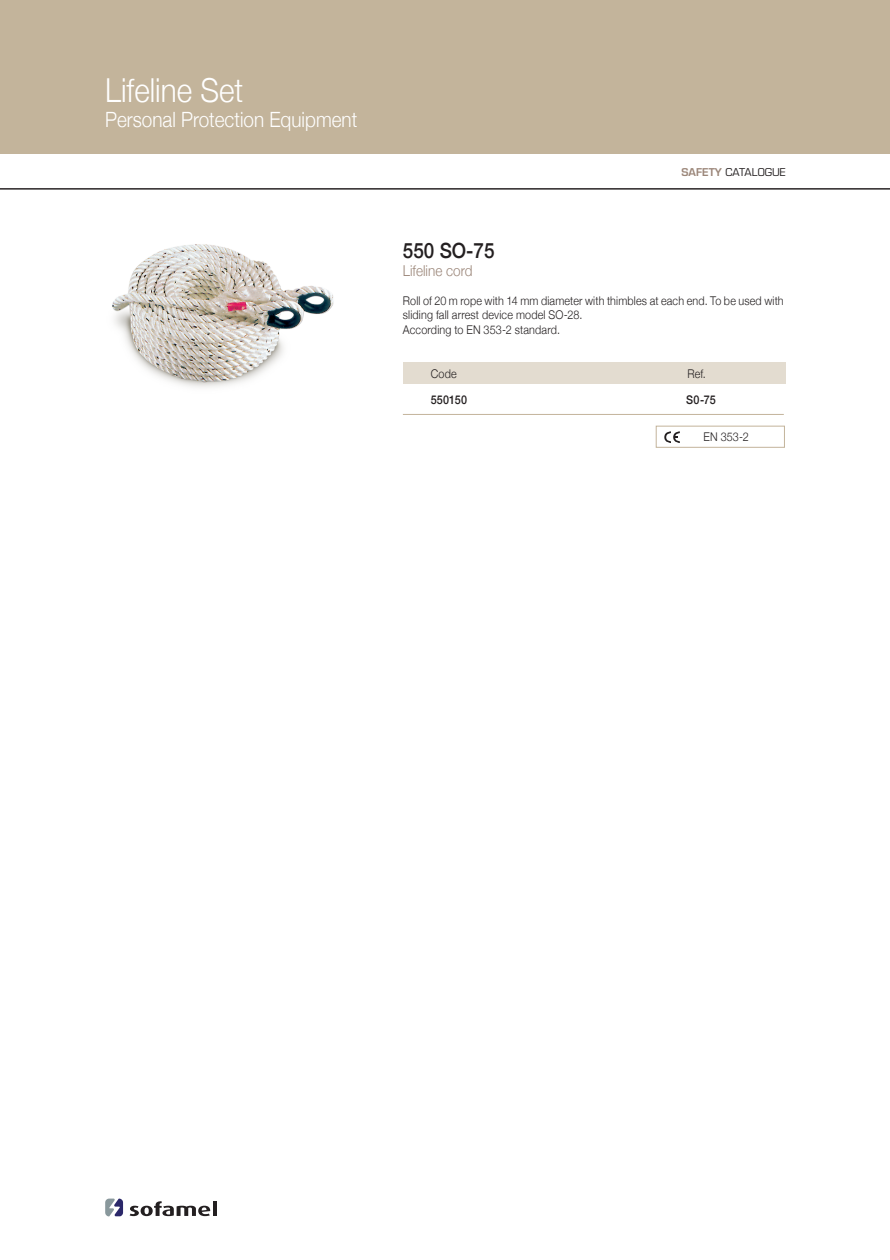
<style>
.page{position:relative;width:890px;height:1260px;background:#fff}
.page>*{position:absolute;margin:0;border:0;box-sizing:border-box;transform-origin:0 0}
.t1{font:300 33px "Helvetica Neue";color:#fff;scale:.9 1}
.t2{font:300 21px "Helvetica Neue";color:#fff;scale:.9 1}
.t3{font:500 21px "Helvetica Neue";color:#231f20;scale:.9 1}
.t4{font:300 15px "Helvetica Neue";color:#9b8679;scale:.9 1}
.t5{font:300 12px/14.4px "Helvetica Neue";letter-spacing:.015em;color:#231f20;scale:.9 1}
.t6{font:500 12px "Helvetica Neue";letter-spacing:.02em;color:#231f20;scale:.9 1}
.t7{font:10.5px "Eurostile";color:#231f20}
.s1{font-weight:600;color:#9b8679}
</style>
<div class="page">
<div style="left:0;top:0;width:890px;height:154px;background:#c3b49b"></div>
<svg style="left:130px;top:1201px;width:80px;height:14px"></svg>
<hr style="left:213px;top:1200px;width:3px;height:15px;background:#231f20">
<svg style="left:105px;top:1198px;width:18px;height:18px"></svg>
<hr style="left:0;top:188px;width:890px;height:1px;background:#231f20">
<svg style="left:664px;top:431px;width:16px;height:12px"></svg>
<div style="left:656px;top:425px;width:129px;height:22px;border:1px solid #c3b49b"></div>
<div style="left:403px;top:362px;width:382px;height:22px;background:#e3dcd0"></div>
<hr style="left:403px;top:414px;width:381px;height:1px;background:#c3b49b">
<img style="left:112px;top:244px;width:222px;height:143px">
<h1 class="t1" style="left:105px;top:63px;width:155px">Lifeline Set</h1>
<h2 class="t2" style="left:105px;top:102px;width:282px">Personal Protection Equipment</h2>
<p class="t7" style="left:681px;top:166px;width:106px"><span class="s1">SAFETY</span> CATALOGUE</p>
<h2 class="t3" style="left:403px;top:234px;width:103px">550 SO-75</h2>
<p class="t4" style="left:403px;top:259px;width:79px">Lifeline cord</p>
<p class="t5" style="left:403px;top:292px;width:425px">Roll of 20 m rope with 14 mm diameter with thimbles at each end. To be used with sliding fall arrest device model SO-28.<br>According to EN 353-2 standard.</p>
<p class="t5" style="left:431px;top:365px;width:30px">Code</p>
<p class="t6" style="left:431px;top:390px;width:42px">550150</p>
<p class="t6" style="left:686px;top:390px;width:34px">S0-75</p>
<p class="t5" style="left:687px;top:365px;width:22px">Ref.</p>
<p class="t5" style="left:703px;top:429px;width:52px">EN 353-2</p>
</div>
